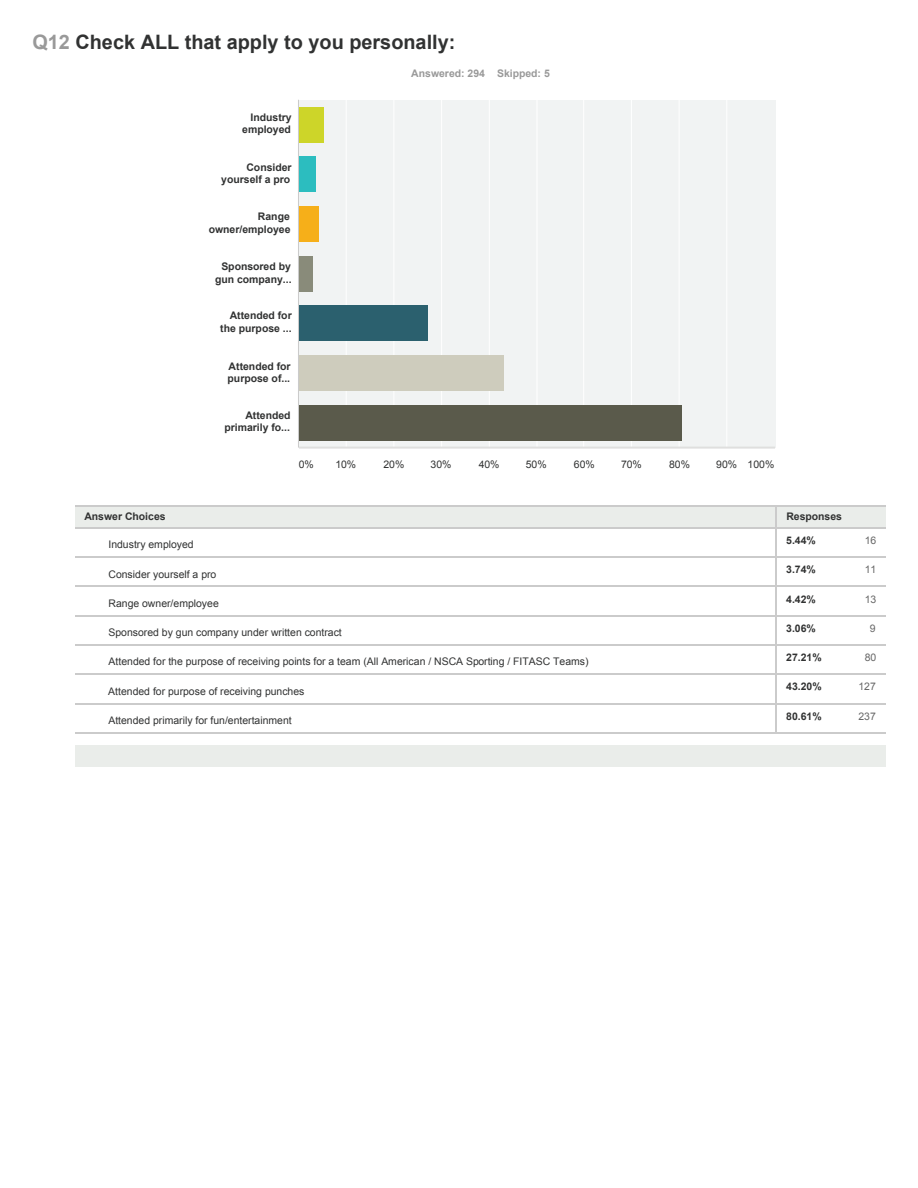
<style>
.page{position:relative;width:918px;height:1188px;background:#fff}
.page>*{position:absolute;margin:0;border:0;box-sizing:border-box;transform-origin:0 0}
.t1{font:700 19.95px "Arial";color:#313232}
.t2{font:10.5px "Arial";color:#313232}
.t3{font:700 10.5px/12.6px "Arial";color:#313232;text-align:right}
.t4{font:700 10.5px "Arial";color:#999}
.t5{font:10.5px "Arial";color:#666}
.s1{color:#999}
</style>
<div class="page">
<div style="left:75px;top:505px;width:701px;height:22px;background:#eaedea"></div>
<div style="left:776px;top:505px;width:110px;height:22px;background:#eaedea"></div>
<div style="left:75px;top:745px;width:701px;height:22px;background:#eaedea"></div>
<div style="left:776px;top:745px;width:110px;height:22px;background:#eaedea"></div>
<hr style="left:75px;top:505px;width:702px;height:1px;background:#cbcbcb">
<hr style="left:776px;top:505px;width:110px;height:1px;background:#cbcbcb">
<hr style="left:75px;top:527px;width:702px;height:1px;background:#cbcbcb">
<hr style="left:776px;top:527px;width:110px;height:1px;background:#cbcbcb">
<svg style="left:776px;top:506px;width:1px;height:21px"></svg>
<hr style="left:776px;top:527px;width:1px;height:31px;background:#cbcbcb">
<hr style="left:75px;top:557px;width:702px;height:1px;background:#cbcbcb">
<hr style="left:776px;top:557px;width:110px;height:1px;background:#cbcbcb">
<hr style="left:776px;top:557px;width:1px;height:30px;background:#cbcbcb">
<hr style="left:75px;top:586px;width:702px;height:1px;background:#cbcbcb">
<hr style="left:776px;top:586px;width:110px;height:1px;background:#cbcbcb">
<hr style="left:776px;top:586px;width:1px;height:30px;background:#cbcbcb">
<hr style="left:75px;top:615px;width:702px;height:1px;background:#cbcbcb">
<hr style="left:776px;top:615px;width:110px;height:1px;background:#cbcbcb">
<hr style="left:776px;top:615px;width:1px;height:31px;background:#cbcbcb">
<hr style="left:75px;top:644px;width:702px;height:2px;background:#cbcbcb">
<hr style="left:776px;top:644px;width:110px;height:2px;background:#cbcbcb">
<hr style="left:776px;top:644px;width:1px;height:31px;background:#cbcbcb">
<hr style="left:75px;top:674px;width:702px;height:1px;background:#cbcbcb">
<hr style="left:776px;top:674px;width:110px;height:1px;background:#cbcbcb">
<hr style="left:776px;top:674px;width:1px;height:30px;background:#cbcbcb">
<hr style="left:75px;top:703px;width:702px;height:1px;background:#cbcbcb">
<hr style="left:75px;top:732px;width:702px;height:1px;background:#cbcbcb">
<hr style="left:776px;top:703px;width:110px;height:1px;background:#cbcbcb">
<hr style="left:776px;top:732px;width:110px;height:1px;background:#cbcbcb">
<hr style="left:776px;top:703px;width:1px;height:30px;background:#cbcbcb">
<div style="left:299px;top:100px;width:476px;height:348px;background:#f1f3f3"></div>
<hr style="left:346px;top:100px;width:1px;height:348px;background:#fff">
<hr style="left:393px;top:100px;width:1px;height:348px;background:#fff">
<hr style="left:441px;top:100px;width:1px;height:348px;background:#fff">
<hr style="left:489px;top:100px;width:1px;height:348px;background:#fff">
<hr style="left:537px;top:100px;width:1px;height:348px;background:#fff">
<hr style="left:583px;top:100px;width:1px;height:348px;background:#fff">
<hr style="left:631px;top:100px;width:1px;height:348px;background:#fff">
<hr style="left:679px;top:100px;width:1px;height:348px;background:#fff">
<hr style="left:726px;top:100px;width:1px;height:348px;background:#fff">
<hr style="left:298px;top:100px;width:1px;height:348px;background:#cbcbcb">
<hr style="left:299px;top:447px;width:476px;height:2px;background:#dfdfde">
<div style="left:299px;top:107px;width:25px;height:35px;background:#cdd529"></div>
<div style="left:299px;top:156px;width:17px;height:36px;background:#2cbdbf"></div>
<div style="left:299px;top:206px;width:20px;height:36px;background:#f6af19"></div>
<div style="left:299px;top:256px;width:14px;height:36px;background:#898b7a"></div>
<div style="left:299px;top:305px;width:128px;height:36px;background:#2b606e"></div>
<div style="left:299px;top:355px;width:205px;height:36px;background:#ceccbd"></div>
<div style="left:299px;top:405px;width:383px;height:36px;background:#5a5a4b"></div>
<h1 class="t1" style="left:32px;top:29px;width:425px"><span class="s1">Q12</span> Check ALL that apply to you personally:</h1>
<p class="t3" style="left:242px;top:111px;width:51px">Industry employed</p>
<p class="t3" style="left:221px;top:161px;width:72px">Consider yourself a pro</p>
<p class="t3" style="left:209px;top:210px;width:83px">Range owner/employee</p>
<p class="t3" style="left:215px;top:261px;width:78px;text-align:center">Sponsored by gun company...</p>
<p class="t3" style="left:220px;top:310px;width:73px">Attended for the purpose ...</p>
<p class="t3" style="left:228px;top:360px;width:65px;text-align:left">Attended for purpose of...</p>
<p class="t3" style="left:224px;top:409px;width:68px">Attended primarily fo...</p>
<p class="t4" style="left:411px;top:66px;width:140px">Answered: 294 Skipped: 5</p>
<p class="t2" style="left:299px;top:457px;width:17px">0%</p>
<p class="t2" style="left:335px;top:457px;width:22px">10%</p>
<p class="t2" style="left:383px;top:457px;width:22px">20%</p>
<p class="t2" style="left:431px;top:457px;width:22px">30%</p>
<p class="t2" style="left:479px;top:457px;width:22px">40%</p>
<p class="t2" style="left:526px;top:457px;width:22px">50%</p>
<p class="t2" style="left:574px;top:457px;width:22px">60%</p>
<p class="t2" style="left:621px;top:457px;width:22px">70%</p>
<p class="t2" style="left:669px;top:457px;width:22px">80%</p>
<p class="t2" style="left:716px;top:457px;width:60px">90% 100%</p>
<p class="t3" style="left:84px;top:510px;width:83px">Answer Choices</p>
<p class="t3" style="left:786px;top:510px;width:57px">Responses</p>
<p class="t2" style="left:108px;top:538px;width:87px">Industry employed</p>
<p class="t2" style="left:108px;top:567px;width:109px">Consider yourself a pro</p>
<p class="t2" style="left:109px;top:596px;width:112px">Range owner/employee</p>
<p class="t2" style="left:109px;top:626px;width:235px">Sponsored by gun company under written contract</p>
<p class="t2" style="left:109px;top:655px;width:482px">Attended for the purpose of receiving points for a team (All American / NSCA Sporting / FITASC Teams)</p>
<p class="t2" style="left:108px;top:684px;width:198px">Attended for purpose of receiving punches</p>
<p class="t2" style="left:108px;top:713px;width:185px">Attended primarily for fun/entertainment</p>
<p class="t3" style="left:786px;top:534px;width:31px">5.44%</p>
<p class="t5" style="left:865px;top:533px;width:13px">16</p>
<p class="t3" style="left:786px;top:564px;width:31px">3.74%</p>
<p class="t5" style="left:865px;top:563px;width:13px">11</p>
<p class="t3" style="left:786px;top:593px;width:31px">4.42%</p>
<p class="t5" style="left:865px;top:592px;width:13px">13</p>
<p class="t3" style="left:786px;top:622px;width:31px">3.06%</p>
<p class="t5" style="left:870px;top:621px;width:7px">9</p>
<p class="t3" style="left:786px;top:652px;width:37px">27.21%</p>
<p class="t5" style="left:865px;top:651px;width:13px">80</p>
<p class="t3" style="left:786px;top:681px;width:37px">43.20%</p>
<p class="t5" style="left:858px;top:680px;width:19px">127</p>
<p class="t3" style="left:786px;top:710px;width:37px">80.61%</p>
<p class="t5" style="left:858px;top:709px;width:19px">237</p>
</div>
